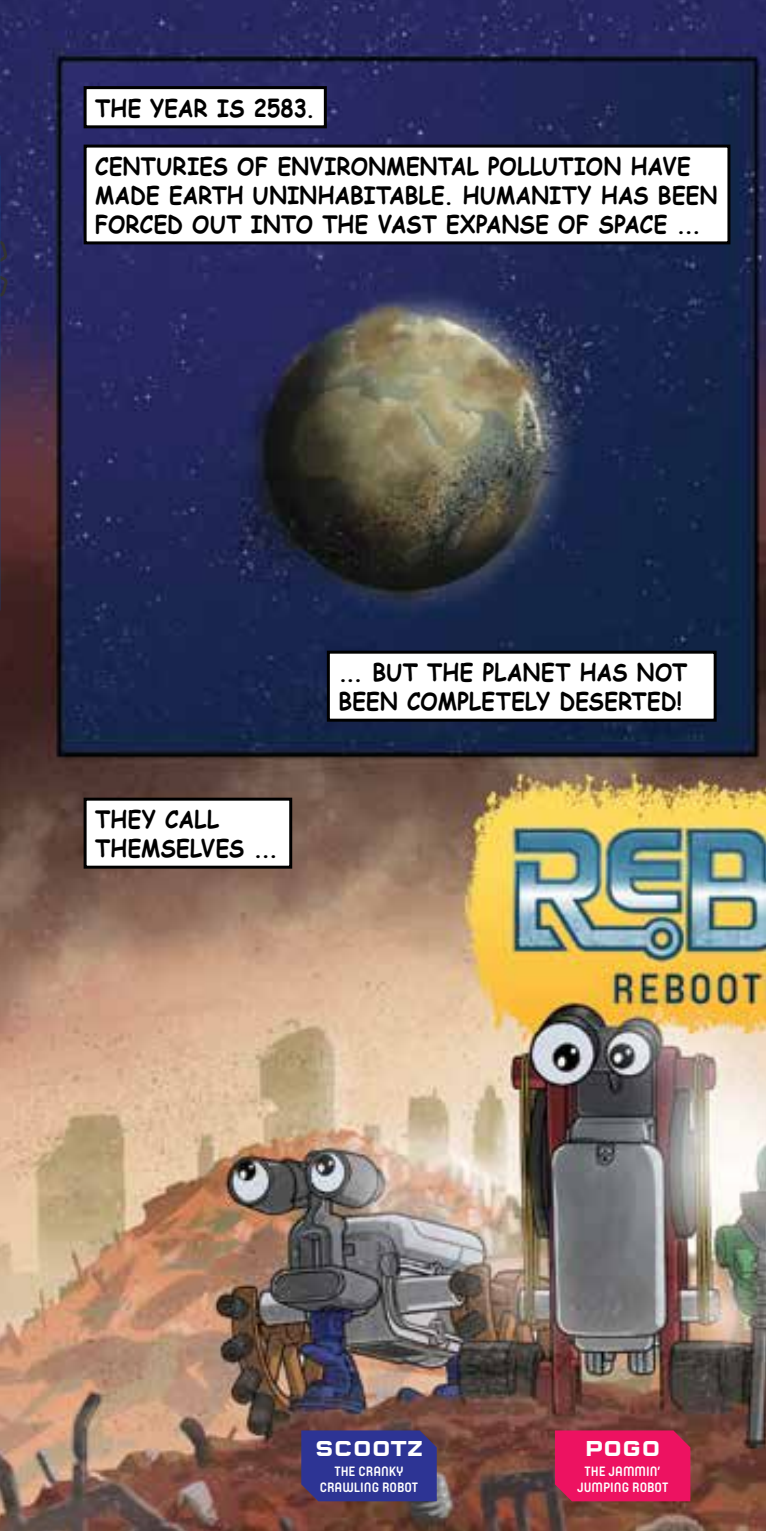
<style>
.page{position:relative;width:766px;height:1531px;background:#fff}
.page>*{position:absolute;margin:0;border:0;box-sizing:border-box;transform-origin:0 0}
.t1{font:700 24px/28.8px "Comic Sans MS";letter-spacing:.015em;color:#000;scale:.9 1}
.t2{font:700 22.5px "Q Type Square Pro";color:#fff}
.t3{font:700 13.5px/16.2px "Yummo";color:#fff;text-align:center}
</style>
<div class="page">
<img style="left:0;top:0;width:765px;height:1531px">
<div style="left:85px;top:88px;width:240px;height:39px;background:#fff"></div>
<div style="left:84px;top:86px;width:243px;height:42px;border:3px solid #000"></div>
<div style="left:85px;top:146px;width:643px;height:97px;background:#fff"></div>
<div style="left:84px;top:145px;width:646px;height:99px;border:3px solid #000"></div>
<div style="left:328px;top:652px;width:387px;height:68px;background:#fff"></div>
<div style="left:327px;top:651px;width:389px;height:71px;border:3px solid #000"></div>
<div style="left:85px;top:799px;width:205px;height:68px;background:#fff"></div>
<div style="left:84px;top:798px;width:208px;height:71px;border:3px solid #000"></div>
<svg style="left:0;top:192px;width:10px;height:153px;background:#2b2b5e"></svg>
<div style="left:301px;top:1430px;width:135px;height:71px;background:#2d3494"></div>
<div style="left:554px;top:1430px;width:136px;height:71px;background:#ed1261"></div>
<p class="t1" style="left:95px;top:93px;width:246px">THE YEAR IS 2583.</p>
<p class="t1" style="left:95px;top:151px;width:692px">CENTURIES OF ENVIRONMENTAL POLLUTION HAVE<br>MADE EARTH UNINHABITABLE. HUMANITY HAS BEEN<br>FORCED OUT INTO THE VAST EXPANSE OF SPACE ...</p>
<p class="t1" style="left:95px;top:804px;width:205px">THEY CALL<br>THEMSELVES ...</p>
<p class="t1" style="left:338px;top:657px;width:389px">... BUT THE PLANET HAS NOT<br>BEEN COMPLETELY DESERTED!</p>
<p class="t2" style="left:314px;top:1429px;width:110px">SCOOTZ</p>
<p class="t3" style="left:320px;top:1461px;width:100px">THE CRANKY<br>CRAWLING ROBOT</p>
<p class="t2" style="left:584px;top:1429px;width:77px">POGO</p>
<p class="t3" style="left:577px;top:1461px;width:93px">THE JAMMIN’<br>JUMPING ROBOT</p>
</div>
